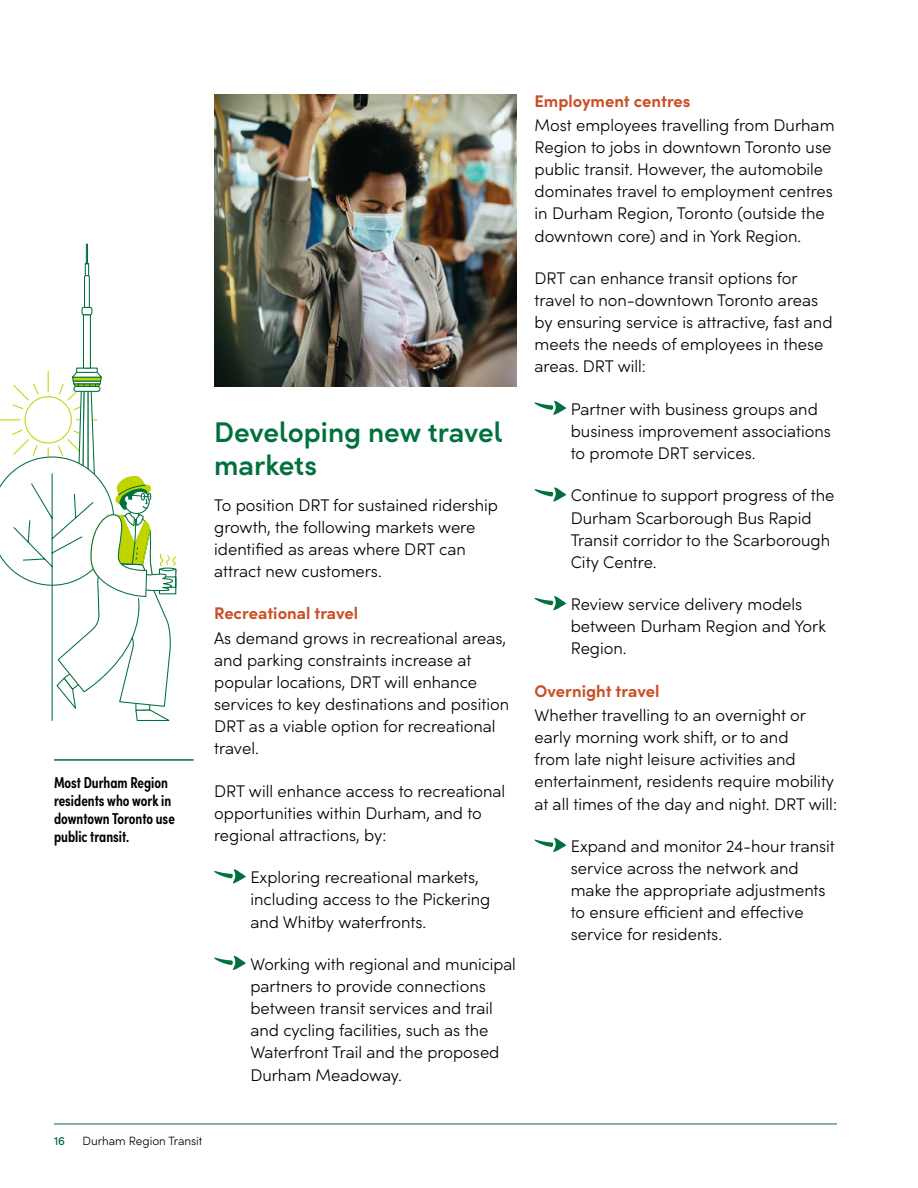
<style>
.page{position:relative;width:918px;height:1188px;background:#fff}
.page>*{position:absolute;margin:0;border:0;box-sizing:border-box;transform-origin:0 0}
.H2-Sub-Head_-_Green{font:600 28.5px/33px "Sofia Pro";color:#00703c}
.BODY_Sophia_Alternat{font:300 16.8px/22.2px "Sofia Pro";color:#000}
.BODY_Sophia_Alternat-2{font:300 16.8px/22.2px "Sofia Pro";color:#000;scale:.96 1}
.H3-Sub-Head_-_Red{font:700 16.8px "Sofia Pro";color:#c95027}
.t1{font:600 15.75px/18px "Sofia Pro Condensed";color:#000}
.t2{font:300 12px "Sofia Pro";color:#000}
.t3{font:500 12px "Sofia Pro";color:#00703c}
</style>
<div class="page">
<hr style="left:54px;top:759px;width:140px;height:2px;background:#00703c">
<img style="left:214px;top:94px;width:303px;height:293px">
<svg style="left:214px;top:869px;width:32px;height:15px"></svg>
<svg style="left:214px;top:955px;width:32px;height:15px"></svg>
<svg style="left:535px;top:400px;width:31px;height:15px"></svg>
<svg style="left:535px;top:487px;width:31px;height:15px"></svg>
<svg style="left:535px;top:596px;width:31px;height:15px"></svg>
<svg style="left:535px;top:837px;width:31px;height:15px"></svg>
<svg style="left:76px;top:368px;width:22px;height:3px"></svg>
<div style="left:83px;top:314px;width:8px;height:55px;background:#fff;border:1px solid #00703c"></div>
<svg style="left:81px;top:243px;width:12px;height:73px"></svg>
<svg style="left:0;top:371px;width:177px;height:350px"></svg>
<hr style="left:54px;top:1124px;width:783px;height:1px;background:#00703c">
<p class="t1" style="left:54px;top:772px;width:122px">Most Durham Region residents who work in downtown Toronto use public transit.</p>
<h2 class="H2-Sub-Head_-_Green" style="left:214px;top:414px;width:290px">Developing new travel markets</h2>
<p class="BODY_Sophia_Alternat" style="left:214px;top:493px;width:285px">To position DRT for sustained ridership growth, the following markets were identified as areas where DRT can attract new customers.</p>
<h3 class="H3-Sub-Head_-_Red" style="left:214px;top:601px;width:146px">Recreational travel</h3>
<p class="BODY_Sophia_Alternat" style="left:214px;top:626px;width:296px">As demand grows in recreational areas, and parking constraints increase at popular locations, DRT will enhance services to key destinations and position DRT as a viable option for recreational travel.</p>
<p class="BODY_Sophia_Alternat" style="left:214px;top:779px;width:293px">DRT will enhance access to recreational opportunities within Durham, and to regional attractions, by:</p>
<p class="BODY_Sophia_Alternat" style="left:250px;top:865px;width:241px">Exploring recreational markets, including access to the Pickering and Whitby waterfronts.</p>
<p class="BODY_Sophia_Alternat-2" style="left:250px;top:952px;width:278px">Working with regional and municipal partners to provide connections between transit services and trail and cycling facilities, such as the<br>Waterfront Trail and the proposed<br>Durham Meadoway.</p>
<h3 class="H3-Sub-Head_-_Red" style="left:535px;top:88px;width:157px">Employment centres</h3>
<p class="BODY_Sophia_Alternat" style="left:535px;top:113px;width:301px">Most employees travelling from Durham Region to jobs in downtown Toronto use public transit. However, the automobile dominates travel to employment centres in Durham Region, Toronto (outside the downtown core) and in York Region.</p>
<p class="BODY_Sophia_Alternat" style="left:535px;top:266px;width:299px">DRT can enhance transit options for travel to non-downtown Toronto areas by ensuring service is attractive, fast and meets the needs of employees in these areas. DRT will:</p>
<p class="BODY_Sophia_Alternat" style="left:571px;top:397px;width:262px">Partner with business groups and business improvement associations to promote DRT services.</p>
<p class="BODY_Sophia_Alternat" style="left:571px;top:484px;width:265px">Continue to support progress of the<br>Durham Scarborough Bus Rapid<br>Transit corridor to the Scarborough<br>City Centre.</p>
<p class="BODY_Sophia_Alternat" style="left:571px;top:592px;width:257px">Review service delivery models between Durham Region and York<br>Region.</p>
<h3 class="H3-Sub-Head_-_Red" style="left:535px;top:678px;width:126px">Overnight travel</h3>
<p class="BODY_Sophia_Alternat" style="left:535px;top:703px;width:304px">Whether travelling to an overnight or early morning work shift, or to and<br>from late night leisure activities and entertainment, residents require mobility at all times of the day and night. DRT will:</p>
<p class="BODY_Sophia_Alternat" style="left:571px;top:834px;width:266px">Expand and monitor 24-hour transit service across the network and make the appropriate adjustments to ensure efficient and effective service for residents.</p>
<p class="t3" style="left:54px;top:1132px;width:13px">16</p>
<p class="t2" style="left:82px;top:1132px;width:122px">Durham Region Transit</p>
</div>
